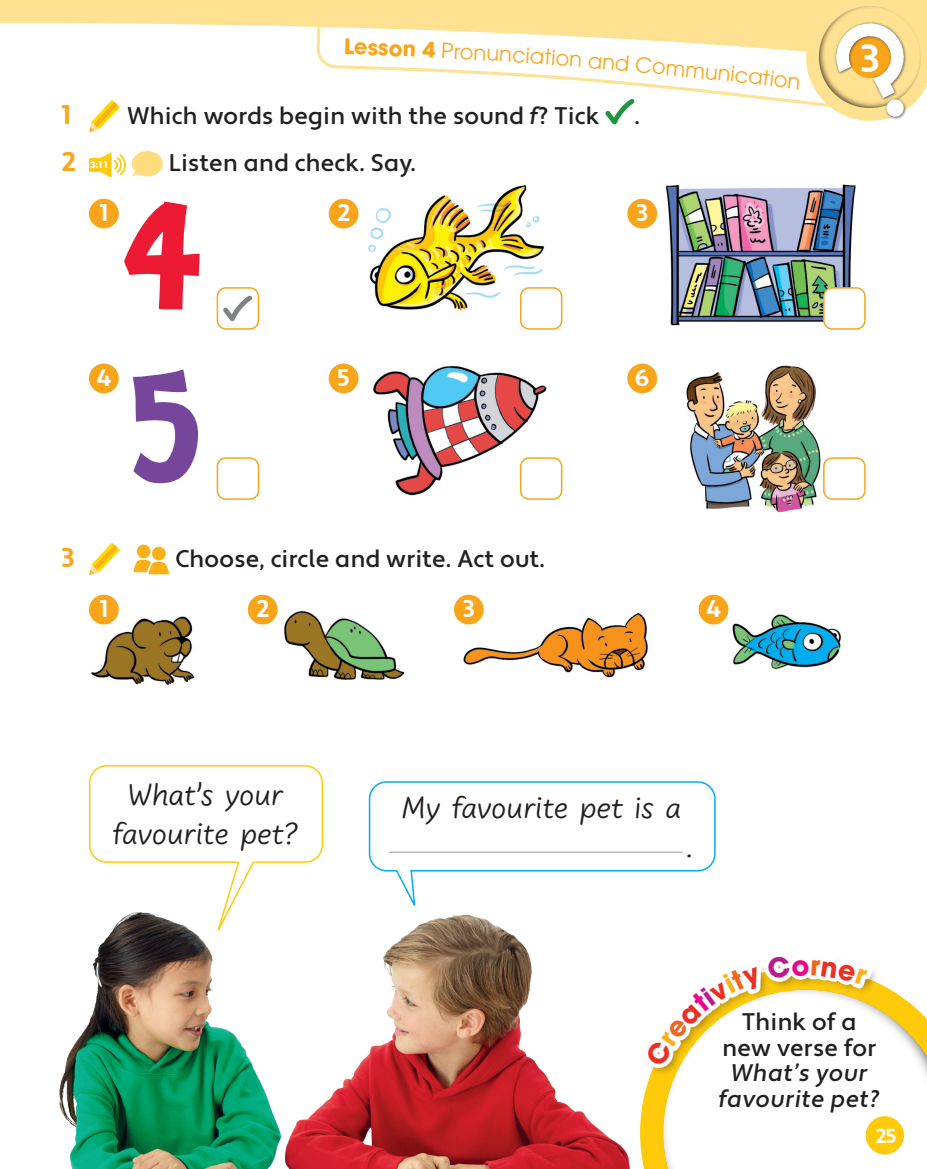
<style>
.page{position:relative;width:927px;height:1169px;background:#fff}
.page>*{position:absolute;margin:0;border:0;box-sizing:border-box;transform-origin:0 0}
.t1{font:700 39px "Apertura";color:#fff}
._00_Exercise_text_in{font:31.5px/39px "Uberhand Pro";color:#231f20;text-align:center}
._00_Rubric{font:700 27px "Apertura";color:#f9a51b}
._00_Rubric-2{font:500 24px "Apertura";letter-spacing:.01em;color:#231f20}
._00_Rubric_Corner{font:24px/25.5px "Apertura Medium Obliq";letter-spacing:.01em;color:#231f20;text-align:center}
.t2{font:700 24px "Apertura";color:#fff}
.t3{font:21px "ITC Avant Garde Pro";color:#f9a51b}
.t4{font:700 21px "ITC Avant Garde Pro";color:#f9a51b}
.t5{font:700 20.25px "Apertura";color:#fff}
.t6{font:700 9px "ITC Avant Garde Pro";color:#fff}
.s1{font-weight:700}
.s2{font-family:"Apertura Medium Obliq";font-weight:400}
.s3{font-family:"Apertura";font-weight:500}
</style>
<div class="page">
<img style="left:59px;top:815px;width:612px;height:354px">
<img style="left:373px;top:366px;width:174px;height:130px">
<img style="left:665px;top:184px;width:191px;height:142px">
<img style="left:686px;top:365px;width:135px;height:148px">
<img style="left:368px;top:184px;width:177px;height:127px">
<svg style="left:89px;top:542px;width:31px;height:33px"></svg>
<div style="left:137px;top:544px;width:13px;height:14px;background:#fbb017;border-radius:50%"></div>
<div style="left:152px;top:547px;width:14px;height:13px;background:#fbb017;border-radius:50%"></div>
<svg style="left:133px;top:559px;width:36px;height:15px"></svg>
<svg style="left:89px;top:100px;width:31px;height:32px"></svg>
<svg style="left:605px;top:109px;width:22px;height:16px"></svg>
<svg style="left:89px;top:151px;width:74px;height:27px"></svg>
<svg style="left:223px;top:295px;width:29px;height:27px"></svg>
<div style="left:216px;top:287px;width:43px;height:43px;border:2px solid #f9a51b;border-radius:9px"></div>
<div style="left:520px;top:288px;width:41px;height:41px;background:#fff;border-radius:9px"></div>
<div style="left:519px;top:287px;width:43px;height:43px;border:2px solid #f9a51b;border-radius:9px"></div>
<div style="left:520px;top:458px;width:41px;height:41px;background:#fff;border-radius:9px"></div>
<div style="left:519px;top:457px;width:43px;height:43px;border:2px solid #f9a51b;border-radius:9px"></div>
<div style="left:216px;top:457px;width:43px;height:43px;border:2px solid #f9a51b;border-radius:9px"></div>
<div style="left:823px;top:288px;width:41px;height:41px;background:#fff;border-radius:9px"></div>
<div style="left:822px;top:287px;width:43px;height:43px;border:2px solid #f9a51b;border-radius:9px"></div>
<div style="left:822px;top:457px;width:43px;height:43px;border:2px solid #f9a51b;border-radius:9px"></div>
<div style="left:369px;top:782px;width:345px;height:88px;background:#fff;border-radius:17px"></div>
<hr style="left:389px;top:851px;width:293px;height:1px;background:#939598">
<div style="left:368px;top:781px;width:347px;height:90px;border:2px solid #00aeef;border-radius:17px"></div>
<svg style="left:394px;top:868px;width:22px;height:44px"></svg>
<div style="left:90px;top:766px;width:232px;height:96px;background:#fff;border-radius:17px"></div>
<div style="left:89px;top:765px;width:234px;height:98px;border:2px solid #feca0a;border-radius:17px"></div>
<svg style="left:212px;top:860px;width:44px;height:85px"></svg>
<svg style="left:124px;top:202px;width:76px;height:107px"></svg>
<svg style="left:133px;top:369px;width:65px;height:114px"></svg>
<img style="left:89px;top:604px;width:105px;height:82px">
<img style="left:284px;top:611px;width:121px;height:69px">
<img style="left:454px;top:609px;width:194px;height:69px">
<img style="left:732px;top:614px;width:110px;height:56px">
<svg style="left:640px;top:966px;width:9px;height:203px"></svg>
<div style="left:649px;top:978px;width:277px;height:191px;background:#231f20;opacity:.75"></div>
<div style="left:643px;top:952px;width:237px;height:124px;background:#231f20;opacity:.75"></div>
<div style="left:643px;top:952px;width:228px;height:116px;background:#fff"></div>
<div style="left:89px;top:594px;width:30px;height:30px;background:#f9a51b;border-radius:50%"></div>
<div style="left:248px;top:594px;width:29px;height:30px;background:#f9a51b;border-radius:50%"></div>
<div style="left:454px;top:594px;width:29px;height:30px;background:#f9a51b;border-radius:50%"></div>
<div style="left:698px;top:594px;width:30px;height:30px;background:#f9a51b;border-radius:50%"></div>
<div style="left:89px;top:199px;width:30px;height:29px;background:#f9a51b;border-radius:50%"></div>
<div style="left:328px;top:199px;width:30px;height:29px;background:#f9a51b;border-radius:50%"></div>
<div style="left:627px;top:199px;width:30px;height:29px;background:#f9a51b;border-radius:50%"></div>
<div style="left:89px;top:363px;width:30px;height:30px;background:#f9a51b;border-radius:50%"></div>
<div style="left:328px;top:363px;width:30px;height:30px;background:#f9a51b;border-radius:50%"></div>
<div style="left:627px;top:363px;width:30px;height:30px;background:#f9a51b;border-radius:50%"></div>
<div style="left:865px;top:1116px;width:38px;height:38px;background:#feca0a;border-radius:50%"></div>
<svg style="left:327px;top:66px;width:478px;height:43px"></svg>
<svg style="left:0;top:0;width:805px;height:66px"></svg>
<svg style="left:805px;top:0;width:122px;height:121px"></svg>
<svg style="left:649px;top:957px;width:218px;height:110px"></svg>
<svg style="left:345px;top:39px;width:9px;height:15px"></svg>
<p class="t4" style="left:354px;top:33px;width:63px;rotate:2deg">esson</p>
<p class="t3" style="left:423px;top:36px;width:65px;rotate:3deg"><span class="s1">4</span> Pron</p>
<p class="t3" style="left:487px;top:40px;width:84px;rotate:4deg">unciatio</p>
<p class="t3" style="left:570px;top:45px;width:98px;rotate:5deg">n and Co</p>
<p class="t3" style="left:667px;top:54px;width:84px;rotate:6deg">mmunic</p>
<p class="t3" style="left:750px;top:63px;width:54px;rotate:7deg">ation</p>
<p class="_00_Rubric" style="left:61px;top:98px;width:12px">1</p>
<p class="_00_Rubric-2" style="left:127px;top:101px;width:473px">Which words begin with the sound <span class="s2">f</span>? Tick</p>
<p class="_00_Rubric" style="left:61px;top:146px;width:16px">2</p>
<p class="t6" style="left:90px;top:158px;width:20px">3:11</p>
<p class="_00_Rubric-2" style="left:169px;top:149px;width:248px">Listen and check. Say.</p>
<p class="_00_Rubric-2" style="left:634px;top:101px;width:7px">.</p>
<p class="t2" style="left:99px;top:198px;width:10px">1</p>
<p class="t2" style="left:337px;top:198px;width:14px">2</p>
<p class="t2" style="left:636px;top:198px;width:14px">3</p>
<p class="t2" style="left:96px;top:363px;width:16px">4</p>
<p class="t2" style="left:337px;top:363px;width:14px">5</p>
<p class="t2" style="left:634px;top:363px;width:16px">6</p>
<h1 class="t1" style="left:860px;top:35px;width:21px">3</h1>
<p class="_00_Rubric" style="left:61px;top:541px;width:15px">3</p>
<p class="_00_Rubric-2" style="left:175px;top:544px;width:371px">Choose, circle and write. Act out.</p>
<p class="t2" style="left:99px;top:594px;width:10px">1</p>
<p class="t2" style="left:256px;top:594px;width:14px">2</p>
<p class="t2" style="left:462px;top:594px;width:14px">3</p>
<p class="t2" style="left:705px;top:594px;width:16px">4</p>
<p class="_00_Exercise_text_in" style="left:112px;top:773px;width:187px">What’s your favourite pet?</p>
<p class="_00_Exercise_text_in" style="left:402px;top:786px;width:281px">My favourite pet is a</p>
<p class="_00_Exercise_text_in" style="left:686px;top:825px;width:8px">.</p>
<p class="_00_Rubric_Corner" style="left:718px;top:1009px;width:162px"><span class="s3">Think of a new verse for<br></span>What’s your favourite pet?</p>
<p class="t5" style="left:875px;top:1123px;width:23px">25</p>
</div>
